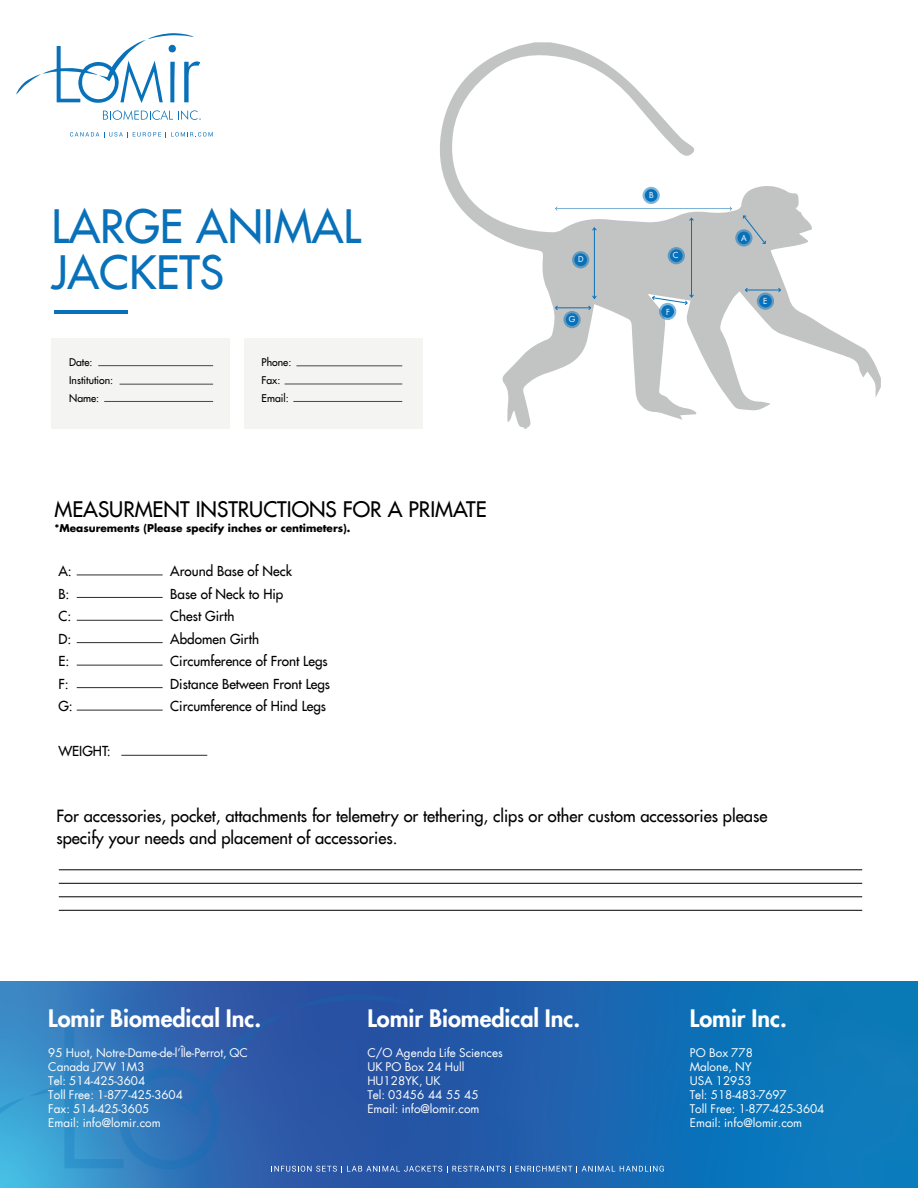
<style>
.page{position:relative;width:918px;height:1188px;background:#fff}
.page>*{position:absolute;margin:0;border:0;box-sizing:border-box;transform-origin:0 0}
.t1{font:45px/46.5px "Futura LT";color:#0871b9}
.t2{font:800 23.55px "Futura LT";color:#fff}
.t3{font:21px "Futura LT";color:#000001}
.t4{font:16.5px/22.5px "Futura LT";color:#000001}
.t5{font:13.5px "Futura LT";color:#000001}
.t6{font:11.7px/14.1px "Futura LT";color:#fff}
.t7{font:700 10.5px "Futura LT";color:#000001}
.t8{font:10.5px/17.7px "Futura LT";color:#000001}
.t9{font:8.1px "Futura Std";color:#fff}
</style>
<div class="page">
<svg style="left:440px;top:42px;width:441px;height:387px"></svg>
<hr style="left:594px;top:228px;width:1px;height:70px;background:#0871b9">
<svg style="left:592px;top:296px;width:5px;height:3px"></svg>
<svg style="left:592px;top:227px;width:5px;height:4px"></svg>
<hr style="left:746px;top:290px;width:34px;height:1px;background:#0871b9">
<svg style="left:745px;top:288px;width:3px;height:4px"></svg>
<svg style="left:778px;top:288px;width:3px;height:4px"></svg>
<svg style="left:743px;top:216px;width:23px;height:28px"></svg>
<svg style="left:555px;top:207px;width:177px;height:4px"></svg>
<hr style="left:556px;top:308px;width:34px;height:1px;background:#0871b9">
<svg style="left:555px;top:306px;width:3px;height:4px"></svg>
<svg style="left:588px;top:306px;width:3px;height:4px"></svg>
<hr style="left:691px;top:219px;width:1px;height:78px;background:#0871b9">
<svg style="left:652px;top:295px;width:42px;height:10px"></svg>
<svg style="left:689px;top:218px;width:5px;height:3px"></svg>
<svg style="left:735px;top:229px;width:18px;height:18px"></svg>
<div style="left:738px;top:232px;width:12px;height:12px;background:#0871b9;border-radius:50%"></div>
<svg style="left:643px;top:187px;width:17px;height:17px"></svg>
<div style="left:645px;top:189px;width:13px;height:13px;background:#0871b9;border-radius:50%"></div>
<svg style="left:668px;top:247px;width:17px;height:17px"></svg>
<div style="left:670px;top:249px;width:13px;height:13px;background:#0871b9;border-radius:50%"></div>
<svg style="left:572px;top:251px;width:17px;height:17px"></svg>
<div style="left:574px;top:253px;width:13px;height:13px;background:#0871b9;border-radius:50%"></div>
<svg style="left:563px;top:311px;width:18px;height:17px"></svg>
<div style="left:566px;top:313px;width:12px;height:13px;background:#0871b9;border-radius:50%"></div>
<svg style="left:659px;top:303px;width:17px;height:17px"></svg>
<div style="left:661px;top:305px;width:13px;height:13px;background:#0871b9;border-radius:50%"></div>
<svg style="left:757px;top:293px;width:17px;height:17px"></svg>
<div style="left:759px;top:295px;width:13px;height:13px;background:#0871b9;border-radius:50%"></div>
<div style="left:52px;top:338px;width:178px;height:91px;background:#f4f4f3"></div>
<div style="left:244px;top:338px;width:178px;height:91px;background:#f4f4f3"></div>
<hr style="left:98px;top:365px;width:115px;height:1px;background:#454749">
<hr style="left:120px;top:384px;width:93px;height:1px;background:#454749">
<hr style="left:104px;top:401px;width:109px;height:1px;background:#454749">
<hr style="left:293px;top:401px;width:109px;height:1px;background:#454749">
<hr style="left:285px;top:384px;width:117px;height:1px;background:#454749">
<hr style="left:296px;top:365px;width:106px;height:1px;background:#454749">
<hr style="left:77px;top:597px;width:86px;height:1px;background:#292d2f">
<hr style="left:77px;top:575px;width:86px;height:1px;background:#292d2f">
<hr style="left:77px;top:620px;width:86px;height:1px;background:#292d2f">
<hr style="left:77px;top:642px;width:86px;height:1px;background:#292d2f">
<hr style="left:77px;top:665px;width:86px;height:1px;background:#292d2f">
<hr style="left:77px;top:687px;width:86px;height:1px;background:#292d2f">
<hr style="left:77px;top:710px;width:86px;height:1px;background:#292d2f">
<hr style="left:121px;top:755px;width:86px;height:1px;background:#292d2f">
<hr style="left:59px;top:869px;width:803px;height:1px;background:#000001">
<hr style="left:59px;top:883px;width:803px;height:1px;background:#000001">
<hr style="left:59px;top:896px;width:803px;height:1px;background:#000001">
<hr style="left:59px;top:910px;width:803px;height:1px;background:#000001">
<hr style="left:54px;top:310px;width:74px;height:4px;background:#0871b9">
<svg style="left:16px;top:33px;width:185px;height:87px"></svg>
<svg style="left:70px;top:132px;width:143px;height:5px"></svg>
<svg style="left:0;top:981px;width:918px;height:207px;background:#1472b7"></svg>
<svg style="left:0;top:995px;width:664px;height:178px;background:#2a68b1"></svg>
<h1 class="t1" style="left:51px;top:202px;width:311px">LARGE ANIMAL<br>JACKETS</h1>
<p class="t8" style="left:69px;top:354px;width:46px">Date:<br>Institution:<br>Name:</p>
<p class="t8" style="left:262px;top:354px;width:31px">Phone:<br>Fax:<br>Email:</p>
<h3 class="t3" style="left:54px;top:496px;width:434px">MEASURMENT INSTRUCTIONS FOR A PRIMATE</h3>
<p class="t7" style="left:54px;top:521px;width:298px">*Measurements (Please specify inches or centimeters).</p>
<p class="t5" style="left:58px;top:562px;width:15px">A:</p>
<p class="t5" style="left:170px;top:562px;width:123px">Around Base of Neck</p>
<p class="t5" style="left:58px;top:585px;width:13px">B:</p>
<p class="t5" style="left:170px;top:585px;width:115px">Base of Neck to Hip</p>
<p class="t5" style="left:58px;top:607px;width:14px">C:</p>
<p class="t5" style="left:170px;top:607px;width:66px">Chest Girth</p>
<p class="t5" style="left:58px;top:630px;width:14px">D:</p>
<p class="t5" style="left:170px;top:630px;width:90px">Abdomen Girth</p>
<p class="t5" style="left:58px;top:652px;width:12px">E:</p>
<p class="t5" style="left:170px;top:652px;width:159px">Circumference of Front Legs</p>
<p class="t5" style="left:58px;top:675px;width:12px">F:</p>
<p class="t5" style="left:170px;top:675px;width:161px">Distance Between Front Legs</p>
<p class="t5" style="left:58px;top:697px;width:16px">G:</p>
<p class="t5" style="left:170px;top:697px;width:157px">Circumference of Hind Legs</p>
<p class="t5" style="left:58px;top:742px;width:54px">WEIGHT:</p>
<p class="t9" style="left:578px;top:254px;width:7px">D</p>
<p class="t9" style="left:569px;top:314px;width:8px">G</p>
<p class="t9" style="left:649px;top:190px;width:6px">B</p>
<p class="t9" style="left:673px;top:250px;width:7px">C</p>
<p class="t9" style="left:666px;top:306px;width:5px">F</p>
<p class="t9" style="left:741px;top:232px;width:7px">A</p>
<p class="t9" style="left:763px;top:296px;width:6px">E</p>
<h3 class="t4" style="left:56px;top:804px;width:713px">For accessories, pocket, attachments for telemetry or tethering, clips or other custom accessories please specify your needs and placement of accessories.</h3>
<h2 class="t2" style="left:48px;top:1003px;width:214px">Lomir Biomedical Inc.</h2>
<p class="t6" style="left:48px;top:1046px;width:201px">95 Huot, Notre-Dame-de-l’Île-Perrot, QC<br>Canada J7W 1M3<br>Tel: 514-425-3604<br>Toll Free: 1-877-425-3604<br>Fax: 514-425-3605<br>Email: info@lomir.com</p>
<h2 class="t2" style="left:367px;top:1003px;width:214px">Lomir Biomedical Inc.</h2>
<p class="t6" style="left:367px;top:1046px;width:137px">C/O Agenda Life Sciences<br>UK PO Box 24 Hull<br>HU128YK, UK<br>Tel: 03456 44 55 45<br>Email: info@lomir.com</p>
<h2 class="t2" style="left:690px;top:1003px;width:99px">Lomir Inc.</h2>
<p class="t6" style="left:690px;top:1046px;width:136px">PO Box 778<br>Malone, NY<br>USA 12953<br>Tel: 518-483-7697<br>Toll Free: 1-877-425-3604<br>Email: info@lomir.com</p>
</div>
